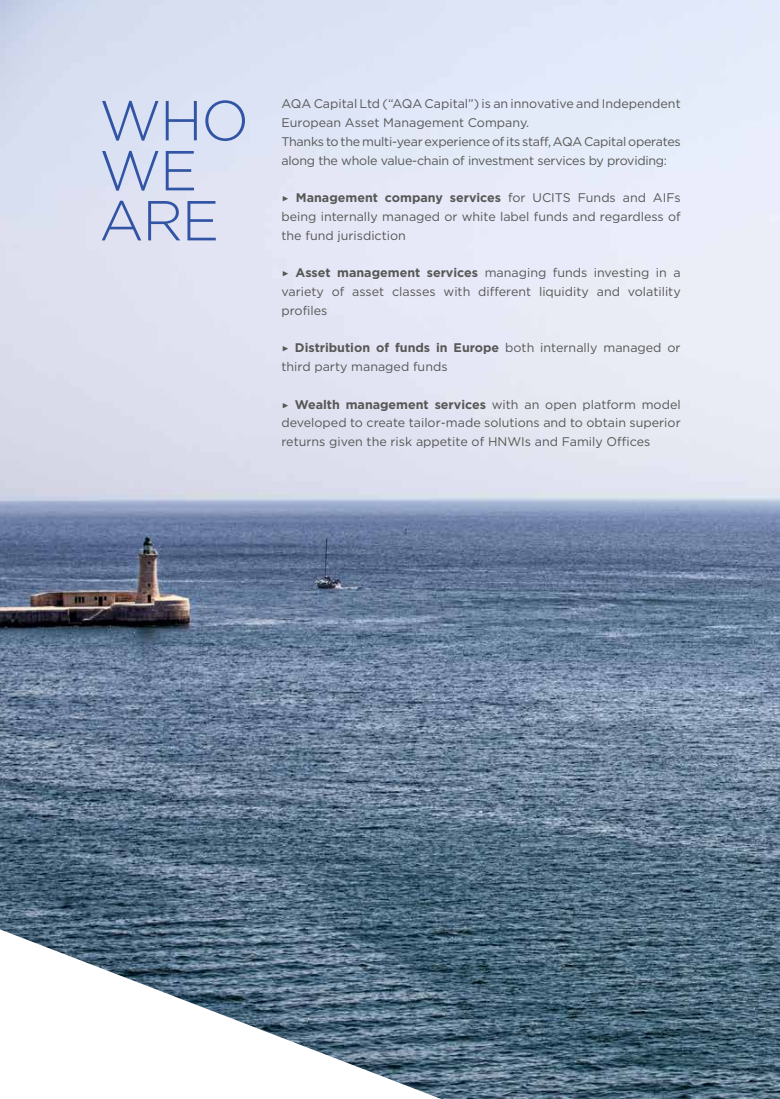
<style>
.page{position:relative;width:780px;height:1099px;background:#fff}
.page>*{position:absolute;margin:0;border:0;box-sizing:border-box;transform-origin:0 0}
.t1{font:300 56.25px/50px "Gotham";letter-spacing:-.025em;color:#3155a4}
.t2{font:12.5px/18.8px "Gotham";color:#575756;text-align:justify}
.t3{font:12.5px/18.8px "Gotham";letter-spacing:-.02em;color:#575756}
.s1{font-family:"Montserrat";font-weight:900}
.s2{font-weight:700}
</style>
<div class="page">
<img style="left:0;top:0;width:780px;height:1098px">
<h1 class="t1" style="left:99px;top:95px;width:151px">WHO<br>WE<br>ARE</h1>
<p class="t3" style="left:281px;top:94px;width:400px">AQA Capital Ltd (“AQA Capital”) is an innovative and Independent European Asset Management Company.<br>Thanks to the multi-year experience of its staff, AQA Capital operates along the whole value-chain of investment services by providing:</p>
<p class="t2" style="left:281px;top:188px;width:400px"><span class="s1">▶</span> <span class="s2">Management company services</span> for UCITS Funds and AIFs being internally managed or white label funds and regardless of the fund jurisdiction</p>
<p class="t2" style="left:281px;top:263px;width:400px"><span class="s1">▶</span> <span class="s2">Asset management services</span> managing funds investing in a variety of asset classes with different liquidity and volatility profiles</p>
<p class="t2" style="left:281px;top:338px;width:400px"><span class="s1">▶</span> <span class="s2">Distribution of funds in Europe</span> both internally managed or third party managed funds</p>
<p class="t2" style="left:281px;top:394px;width:400px"><span class="s1">▶</span> <span class="s2">Wealth management services</span> with an open platform model developed to create tailor-made solutions and to obtain superior returns given the risk appetite of HNWIs and Family Offices</p>
</div>
